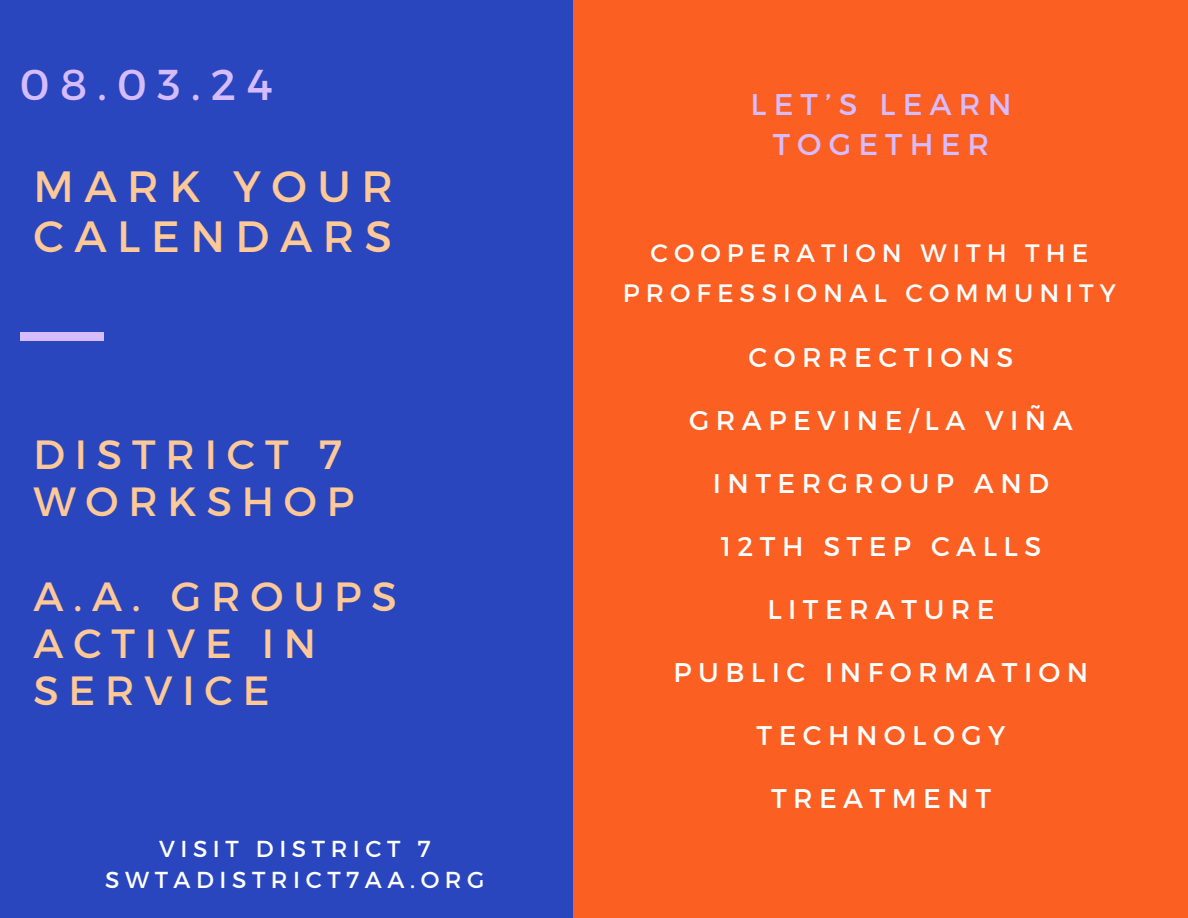
<style>
.page{position:relative;width:1188px;height:918px;background:#fc5f22}
.page>*{position:absolute;margin:0;border:0;box-sizing:border-box;transform-origin:0 0}
.t1{font:43.8px/49.5px "Montserrat";letter-spacing:.24em;color:#ffc897}
.t2{font:43.2px "Montserrat";color:#d7bcfd}
.t3{font:40.8px/47.4px "Montserrat";letter-spacing:.24em;color:#ffc897}
.t4{font:30px/40.5px "Montserrat";letter-spacing:.24em;color:#d7bcfd;text-align:center}
.t5{font:27px "Montserrat";letter-spacing:.24em;color:#fff}
.t6{font:25.2px/39.9px "Montserrat";letter-spacing:.24em;color:#fff;text-align:center}
.t7{font:23.1px/30.9px "Montserrat";letter-spacing:.24em;color:#fff;text-align:center}
</style>
<div class="page">
<div style="left:0;top:0;width:573px;height:918px;background:#2946bf"></div>
<div style="left:20px;top:332px;width:83px;height:9px;background:#d7bcfd"></div>
<h1 class="t2" style="left:20px;top:56px;width:254px">08.03.24</h1>
<h1 class="t1" style="left:33px;top:160px;width:361px">MARK YOUR<br>CALENDARS</h1>
<h2 class="t3" style="left:33px;top:429px;width:322px">DISTRICT 7<br>WORKSHOP</h2>
<p class="t3" style="left:33px;top:570px;width:365px">A.A. GROUPS<br>ACTIVE IN<br>SERVICE</p>
<h1 class="t7" style="left:105px;top:832px;width:381px">VISIT DISTRICT 7<br>SWTADISTRICT7AA.ORG</h1>
<h1 class="t4" style="left:750px;top:82px;width:263px">LET’S LEARN<br>TOGETHER</h1>
<p class="t6" style="left:623px;top:232px;width:494px">COOPERATION WITH THE<br>PROFESSIONAL COMMUNITY</p>
<h2 class="t5" style="left:749px;top:340px;width:266px">CORRECTIONS</h2>
<h2 class="t5" style="left:689px;top:403px;width:385px">GRAPEVINE/LA VIÑA</h2>
<h2 class="t5" style="left:713px;top:466px;width:338px">INTERGROUP AND</h2>
<p class="t5" style="left:721px;top:529px;width:322px">12TH STEP CALLS</p>
<h2 class="t5" style="left:767px;top:592px;width:229px">LITERATURE</h2>
<p class="t5" style="left:674px;top:655px;width:416px">PUBLIC INFORMATION</p>
<h2 class="t5" style="left:757px;top:718px;width:250px">TECHNOLOGY</h2>
<p class="t5" style="left:771px;top:781px;width:221px">TREATMENT</p>
</div>
